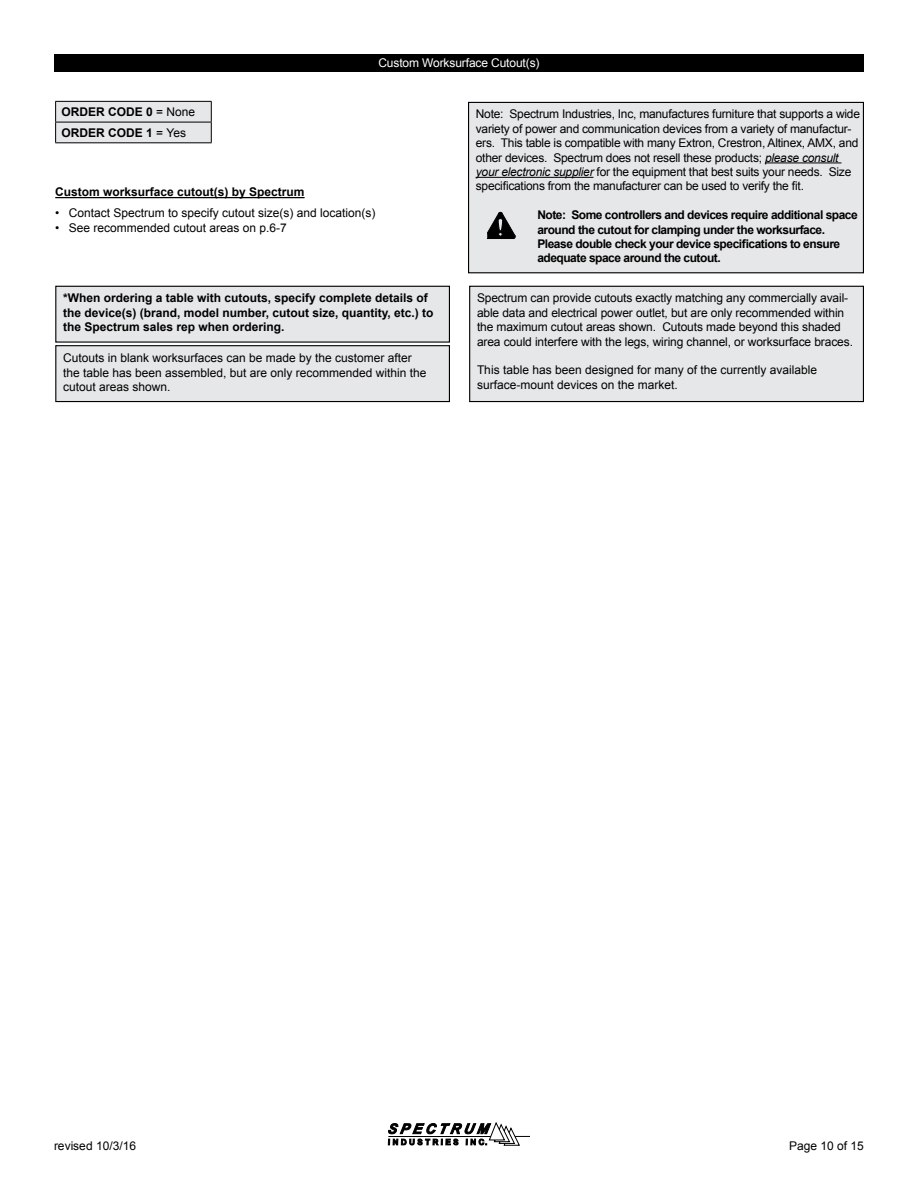
<style>
.page{position:relative;width:918px;height:1188px;background:#fff}
.page>*{position:absolute;margin:0;border:0;box-sizing:border-box;transform-origin:0 0}
.t1{font:12px/14.4px "Arial";letter-spacing:-.01em;color:#000}
.t2{font:700 12px/14.4px "Arial";color:#000}
.t3{font:700 12px/14.4px "Arial";letter-spacing:-.04em;color:#000}
.t4{font:12px "Arial";letter-spacing:-.01em;color:#fff}
.s1{font-weight:400}
.s2{font-style:italic}
</style>
<div class="page">
<svg style="left:388px;top:1122px;width:142px;height:24px"></svg>
<hr style="left:55px;top:197px;width:250px;height:1px;background:#000">
<div style="left:54px;top:54px;width:810px;height:17px;background:#000"></div>
<svg style="left:375px;top:71px;width:168px;height:1px"></svg>
<div style="left:56px;top:101px;width:155px;height:21px;background:#e6e7e8"></div>
<div style="left:56px;top:122px;width:155px;height:21px;background:#e6e7e8"></div>
<hr style="left:55px;top:101px;width:157px;height:1px;background:#000">
<hr style="left:55px;top:122px;width:157px;height:1px;background:#000">
<svg style="left:55px;top:102px;width:1px;height:40px"></svg>
<hr style="left:55px;top:142px;width:157px;height:1px;background:#000">
<svg style="left:211px;top:102px;width:1px;height:40px"></svg>
<div style="left:56px;top:346px;width:393px;height:56px;background:#e6e7e8"></div>
<div style="left:55px;top:345px;width:395px;height:57px;border:1px solid #000"></div>
<div style="left:56px;top:286px;width:393px;height:56px;background:#e6e7e8"></div>
<div style="left:55px;top:286px;width:395px;height:57px;border:1px solid #000"></div>
<div style="left:470px;top:286px;width:393px;height:116px;background:#e6e7e8"></div>
<div style="left:469px;top:286px;width:395px;height:116px;border:1px solid #000"></div>
<div style="left:469px;top:102px;width:394px;height:171px;background:#e6e7e8"></div>
<hr style="left:765px;top:162px;width:76px;height:1px;background:#000">
<hr style="left:476px;top:177px;width:118px;height:1px;background:#000">
<div style="left:468px;top:102px;width:396px;height:171px;border:1px solid #000"></div>
<svg style="left:487px;top:212px;width:28px;height:27px"></svg>
<p class="t4" style="left:378px;top:55px;width:163px">Custom Worksurface Cutout(s)</p>
<p class="t2" style="left:62px;top:102px;width:135px;line-height:20.7px">ORDER CODE 0 <span class="s1">= None<br></span>ORDER CODE 1 <span class="s1">= Yes</span></p>
<p class="t2" style="left:55px;top:185px;width:251px">Custom worksurface cutout(s) by Spectrum</p>
<p class="t1" style="left:55px;top:206px;width:322px">• Contact Spectrum to specify cutout size(s) and location(s)</p>
<p class="t1" style="left:55px;top:221px;width:233px">• See recommended cutout areas on p.6-7</p>
<p class="t1" style="left:476px;top:107px;width:386px">Note: Spectrum Industries, Inc, manufactures furniture that supports a wide variety of power and communication devices from a variety of manufactur&shy;ers. This table is compatible with many Extron, Crestron, Altinex, AMX, and other devices. Spectrum does not resell these products; <span class="s2">please consult your electronic supplier</span> for the equipment that best suits your needs. Size specifications from the manufacturer can be used to verify the fit.</p>
<p class="t3" style="left:537px;top:208px;width:322px">Note: Some controllers and devices require additional space around the cutout for clamping under the worksurface.<br>Please double check your device specifications to ensure adequate space around the cutout.</p>
<p class="t2" style="left:63px;top:291px;width:372px">*When ordering a table with cutouts, specify complete details of the device(s) (brand, model number, cutout size, quantity, etc.) to the Spectrum sales rep when ordering.</p>
<p class="t1" style="left:477px;top:291px;width:378px">Spectrum can provide cutouts exactly matching any commercially avail&shy;able data and electrical power outlet, but are only recommended within the maximum cutout areas shown. Cutouts made beyond this shaded area could interfere with the legs, wiring channel, or worksurface braces.</p>
<p class="t1" style="left:477px;top:363px;width:342px">This table has been designed for many of the currently available surface-mount devices on the market.</p>
<p class="t1" style="left:63px;top:351px;width:365px">Cutouts in blank worksurfaces can be made by the customer after the table has been assembled, but are only recommended within the cutout areas shown.</p>
<p class="t1" style="left:54px;top:1139px;width:84px">revised 10/3/16</p>
<p class="t1" style="left:789px;top:1139px;width:76px">Page 10 of 15</p>
</div>
